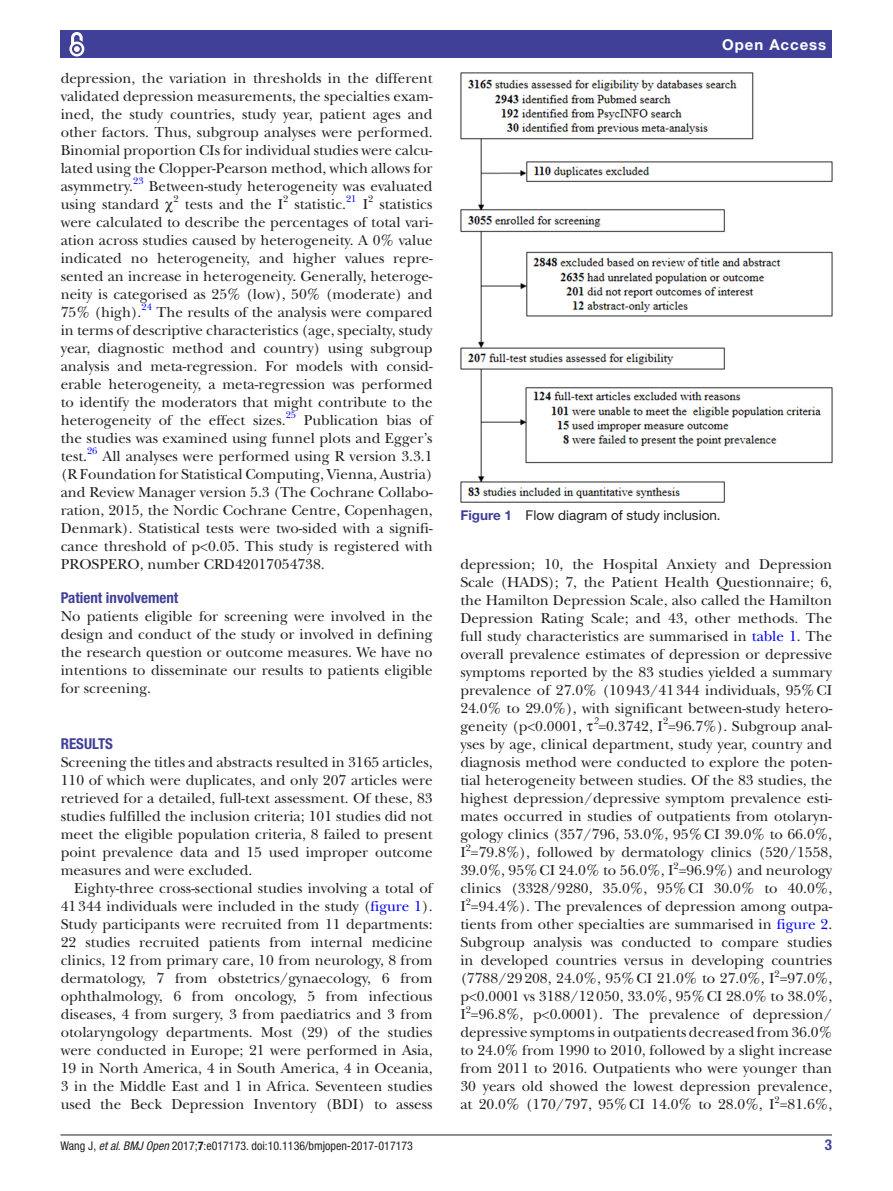
<style>
.page{position:relative;width:893px;height:1191px;background:#fff}
.page>*{position:absolute;margin:0;border:0;box-sizing:border-box;transform-origin:0 0}
.t1{font:15px/18px "New Baskerville";color:#231f20;text-align:justify}
.t2{font:700 condensed 15px "Helvetica Neue LT Std";color:#414099}
.t3{font:700 15px "Helvetica Neue LT Std";letter-spacing:.065em;color:#fff}
.t4{font:13.5px "Helvetica Neue LT Std";color:#231f20}
.t5{font:condensed 12px "Helvetica Neue LT Std";color:#231f20}
.t6{font:9.9px "New Baskerville";color:#00f}
.t7{font:9.9px "New Baskerville";color:#231f20}
.s1{color:#00f}
.s2{font-weight:700;color:#414099}
.s3{font-style:italic}
.s4{font-weight:700}
</style>
<div class="page">
<hr style="left:61px;top:1134px;width:771px;height:1px;background:#231f20">
<div style="left:61px;top:31px;width:771px;height:27px;background:#414099"></div>
<svg style="left:69px;top:32px;width:16px;height:25px"></svg>
<img style="left:460px;top:73px;width:372px;height:430px">
<p class="t1" style="left:61px;top:69px;width:373px">depression, the variation in thresholds in the different validated depression measurements, the specialties exam&shy;ined, the study countries, study year, patient ages and other factors. Thus, subgroup analyses were performed.<br>Binomial proportion CIs for individual studies were calcu&shy;lated using the Clopper-Pearson method, which allows for asymmetry.</p>
<p class="t6" style="left:133px;top:175px;width:12px">23</p>
<p class="t1" style="left:61px;top:177px;width:373px;text-indent:88px">Between-study heterogeneity was evaluated using standard</p>
<p class="t7" style="left:174px;top:193px;width:7px">2</p>
<p class="t1" style="left:185px;top:195px;width:100px">tests and the I</p>
<p class="t7" style="left:283px;top:193px;width:7px">2</p>
<p class="t1" style="left:295px;top:195px;width:53px">statistic.</p>
<p class="t6" style="left:346px;top:193px;width:12px">21</p>
<p class="t1" style="left:363px;top:195px;width:7px">I</p>
<p class="t7" style="left:368px;top:193px;width:7px">2</p>
<p class="t1" style="left:61px;top:195px;width:373px;text-indent:319px">statistics were calculated to describe the percentages of total vari&shy;ation across studies caused by heterogeneity. A 0% value indicated no heterogeneity, and higher values repre&shy;sented an increase in heterogeneity. Generally, heteroge&shy;neity is categorised as 25% (low), 50% (moderate) and 75% (high).</p>
<p class="t6" style="left:142px;top:301px;width:12px">24</p>
<p class="t1" style="left:61px;top:303px;width:373px;text-indent:96px">The results of the analysis were compared in terms of descriptive characteristics (age, specialty, study year, diagnostic method and country) using subgroup analysis and meta-regression. For models with consid&shy;erable heterogeneity, a meta-regression was performed to identify the moderators that might contribute to the heterogeneity of the effect sizes.</p>
<p class="t6" style="left:286px;top:409px;width:12px">25</p>
<p class="t1" style="left:61px;top:411px;width:373px;text-indent:243px">Publication bias of the studies was examined using funnel plots and Egger’s test.</p>
<p class="t6" style="left:87px;top:445px;width:12px">26</p>
<p class="t1" style="left:61px;top:447px;width:373px;text-indent:42px">All analyses were performed using R version 3.3.1 (R Foundation for Statistical Computing, Vienna, Austria) and Review Manager version 5.3 (The Cochrane Collabo&shy;ration, 2015, the Nordic Cochrane Centre, Copenhagen, Denmark). Statistical tests were two-sided with a signifi&shy;cance threshold of p&lt;0.05. This study is registered with PROSPERO, number CRD42017054738.</p>
<p class="t2" style="left:61px;top:588px;width:119px">Patient involvement</p>
<p class="t1" style="left:61px;top:607px;width:373px">No patients eligible for screening were involved in the design and conduct of the study or involved in defining the research question or outcome measures. We have no intentions to disseminate our results to patients eligible for screening.</p>
<p class="t2" style="left:61px;top:735px;width:54px">Results</p>
<p class="t1" style="left:61px;top:753px;width:373px">Screening the titles and abstracts resulted in 3165 articles, 110 of which were duplicates, and only 207 articles were retrieved for a detailed, full-text assessment. Of these, 83 studies fulfilled the inclusion criteria; 101 studies did not meet the eligible population criteria, 8 failed to present point prevalence data and 15 used improper outcome measures and were excluded.</p>
<p class="t1" style="left:61px;top:879px;width:373px;text-indent:14px">Eighty-three cross-sectional studies involving a total of 41344 individuals were included in the study (<span class="s1">figure 1</span>).<br>Study participants were recruited from 11 departments:<br>22 studies recruited patients from internal medicine clinics, 12 from primary care, 10 from neurology, 8 from dermatology, 7 from obstetrics/gynaecology, 6 from ophthalmology, 6 from oncology, 5 from infectious diseases, 4 from surgery, 3 from paediatrics and 3 from otolaryngology departments. Most (29) of the studies were conducted in Europe; 21 were performed in Asia, 19 in North America, 4 in South America, 4 in Oceania, 3 in the Middle East and 1 in Africa. Seventeen studies used the Beck Depression Inventory (BDI) to assess</p>
<p class="t3" style="left:722px;top:35px;width:106px">Open Access</p>
<p class="t4" style="left:460px;top:507px;width:262px"><span class="s2">Figure 1</span> Flow diagram of study inclusion.</p>
<p class="t1" style="left:460px;top:555px;width:373px">depression; 10, the Hospital Anxiety and Depression Scale (HADS); 7, the Patient Health Questionnaire; 6, the Hamilton Depression Scale, also called the Hamilton Depression Rating Scale; and 43, other methods. The full study characteristics are summarised in <span class="s1">table 1</span>. The overall prevalence estimates of depression or depressive symptoms reported by the 83 studies yielded a summary prevalence of 27.0% (10943/41344 individuals, 95%CI 24.0% to 29.0%), with significant between-study hetero&shy;geneity (p&lt;0.0001, <sup>2</sup>=0.3742, I =96.7%). Subgroup anal-</p>
<p class="t7" style="left:663px;top:715px;width:7px">2</p>
<p class="t1" style="left:460px;top:735px;width:373px">yses by age, clinical department, study year, country and diagnosis method were conducted to explore the poten&shy;tial heterogeneity between studies. Of the 83 studies, the highest depression/depressive symptom prevalence esti&shy;mates occurred in studies of outpatients from otolaryn&shy;gology clinics (357/796, 53.0%, 95%CI 39.0% to 66.0%, I =79.8%), followed by dermatology clinics (520/1558,</p>
<p class="t7" style="left:466px;top:841px;width:7px">2</p>
<p class="t1" style="left:460px;top:861px;width:373px">39.0%, 95%CI 24.0% to 56.0%, I =96.9%) and neurology</p>
<p class="t7" style="left:673px;top:859px;width:7px">2</p>
<p class="t1" style="left:460px;top:879px;width:373px">clinics (3328/9280, 35.0%, 95%CI 30.0% to 40.0%,<br>I =94.4%). The prevalences of depression among outpa-</p>
<p class="t7" style="left:466px;top:895px;width:7px">2</p>
<p class="t1" style="left:460px;top:915px;width:373px">tients from other specialties are summarised in <span class="s1">figure 2</span>.<br>Subgroup analysis was conducted to compare studies in developed countries versus in developing countries (7788/29208, 24.0%, 95%CI 21.0% to 27.0%, I =97.0%,</p>
<p class="t7" style="left:774px;top:967px;width:7px">2</p>
<p class="t1" style="left:460px;top:987px;width:373px">p&lt;0.0001 vs 3188/12050, 33.0%, 95%CI 28.0% to 38.0%, I<sup>2</sup>=96.8%, p&lt;0.0001). The prevalence of depression/ depressive symptoms in outpatients decreased from 36.0% to 24.0% from 1990 to 2010, followed by a slight increase from 2011 to 2016. Outpatients who were younger than 30 years old showed the lowest depression prevalence, at 20.0% (170/797, 95%CI 14.0% to 28.0%, I =81.6%,</p>
<p class="t7" style="left:774px;top:1093px;width:7px">2</p>
<p class="t5" style="left:61px;top:1138px;width:354px">Wang J, <span class="s3">et al</span>. <span class="s3">BMJ Open</span> 2017;<span class="s4">7</span>:e017173. doi:10.1136/bmjopen-2017-017173</p>
<p class="t2" style="left:825px;top:1135px;width:9px">3</p>
</div>
